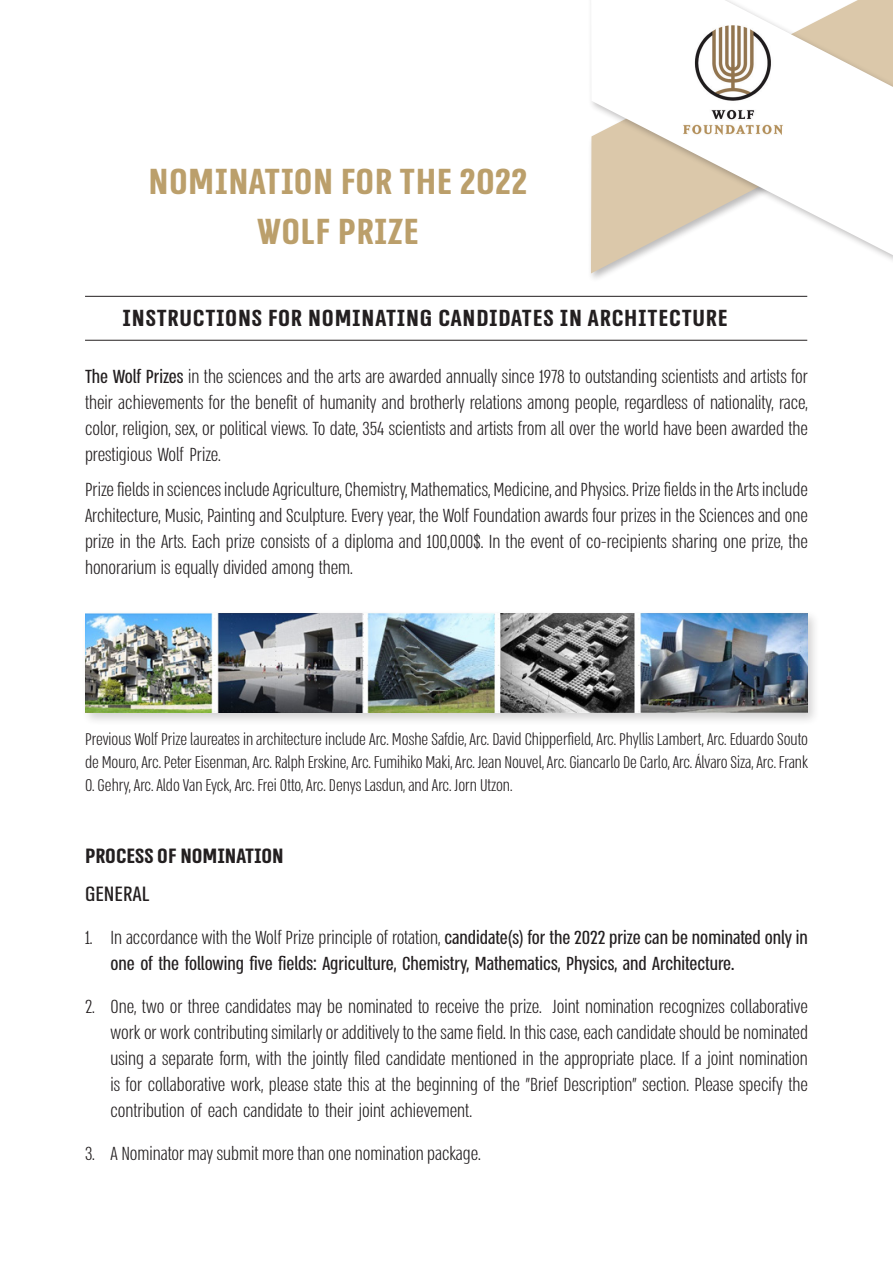
<style>
.page{position:relative;width:893px;height:1263px;background:#fff}
.page>*{position:absolute;margin:0;border:0;box-sizing:border-box;transform-origin:0 0}
.t1{font:700 42px/50.4px "Mikhmoret 1.1 AAA";letter-spacing:.01em;color:#bb9f6b;text-align:center}
.t2{font:700 27px "Mikhmoret 1.1 AAA";letter-spacing:.03em;color:#231f20}
.כותרת{font:700 24px "Mikhmoret 1.1 AAA";color:#231f20}
.t3{font:24px "Mikhmoret 1.1 AAA";color:#231f20}
.t4{font:300 21.75px/26.1px "Almoni Tzar DL4.0 AAA";color:#231f20;text-align:justify}
.t5{font:21.75px/26.1px "Almoni Tzar DL4.0 AAA";color:#231f20}
.t6{font:300 19.5px/23.4px "Almoni Tzar DL4.0 AAA";color:#231f20;text-align:justify}
.s1{font-weight:400}
.s2{font-weight:300}
</style>
<div class="page">
<div style="left:588px;top:0;width:305px;height:265px;background:#231f20;opacity:.3"></div>
<svg style="left:591px;top:0;width:302px;height:262px"></svg>
<img style="left:682px;top:24px;width:102px;height:113px">
<hr style="left:85px;top:296px;width:722px;height:1px;background:#231f20">
<hr style="left:85px;top:340px;width:722px;height:1px;background:#231f20">
<div style="left:81px;top:609px;width:740px;height:117px;background:#231f20;opacity:.2"></div>
<img style="left:85px;top:613px;width:722px;height:100px">
<p class="t1" style="left:148px;top:157px;width:381px">NOMINATION FOR THE 2022<br>WOLF PRIZE</p>
<p class="t2" style="left:123px;top:304px;width:607px">INSTRUCTIONS FOR NOMINATING CANDIDATES IN ARCHITECTURE</p>
<p class="t4" style="left:85px;top:363px;width:724px"><span class="s1">The Wolf Prizes</span> in the sciences and the arts are awarded annually since 1978 to outstanding scientists and artists for their achievements for the benefit of humanity and brotherly relations among people, regardless of nationality, race, color, religion, sex, or political views. To date, 354 scientists and artists from all over the world have been awarded the prestigious Wolf Prize.</p>
<p class="t4" style="left:85px;top:476px;width:724px">Prize fields in sciences include Agriculture, Chemistry, Mathematics, Medicine, and Physics. Prize fields in the Arts include Architecture, Music, Painting and Sculpture. Every year, the Wolf Foundation awards four prizes in the Sciences and one prize in the Arts. Each prize consists of a diploma and 100,000$. In the event of co-recipients sharing one prize, the honorarium is equally divided among them.</p>
<p class="t6" style="left:85px;top:726px;width:724px">Previous Wolf Prize laureates in architecture include Arc. Moshe Safdie, Arc. David Chipperfield, Arc. Phyllis Lambert, Arc. Eduardo Souto de Mouro, Arc. Peter Eisenman, Arc. Ralph Erskine, Arc. Fumihiko Maki, Arc. Jean Nouvel, Arc. Giancarlo De Carlo, Arc. Álvaro Siza, Arc. Frank O. Gehry, Arc. Aldo Van Eyck, Arc. Frei Otto, Arc. Denys Lasdun, and Arc. Jorn Utzon.</p>
<p class="כותרת" style="left:85px;top:843px;width:200px">PROCESS OF NOMINATION</p>
<p class="t3" style="left:85px;top:881px;width:66px">GENERAL</p>
<p class="t5" style="left:111px;top:923px;width:699px;text-indent:-26px"><span class="s2">1. In accordance with the Wolf Prize principle of rotation,</span> candidate(s) for the 2022 prize can be nominated only in one of the following five fields: Agriculture, Chemistry, Mathematics, Physics, and Architecture.</p>
<p class="t4" style="left:111px;top:992px;width:699px;text-indent:-26px">2. One, two or three candidates may be nominated to receive the prize. Joint nomination recognizes collaborative work or work contributing similarly or additively to the same field. In this case, each candidate should be nominated using a separate form, with the jointly filed candidate mentioned in the appropriate place. If a joint nomination is for collaborative work, please state this at the beginning of the "Brief Description" section. Please specify the contribution of each candidate to their joint achievement.</p>
<p class="t4" style="left:85px;top:1140px;width:397px">3. A Nominator may submit more than one nomination package.</p>
</div>
